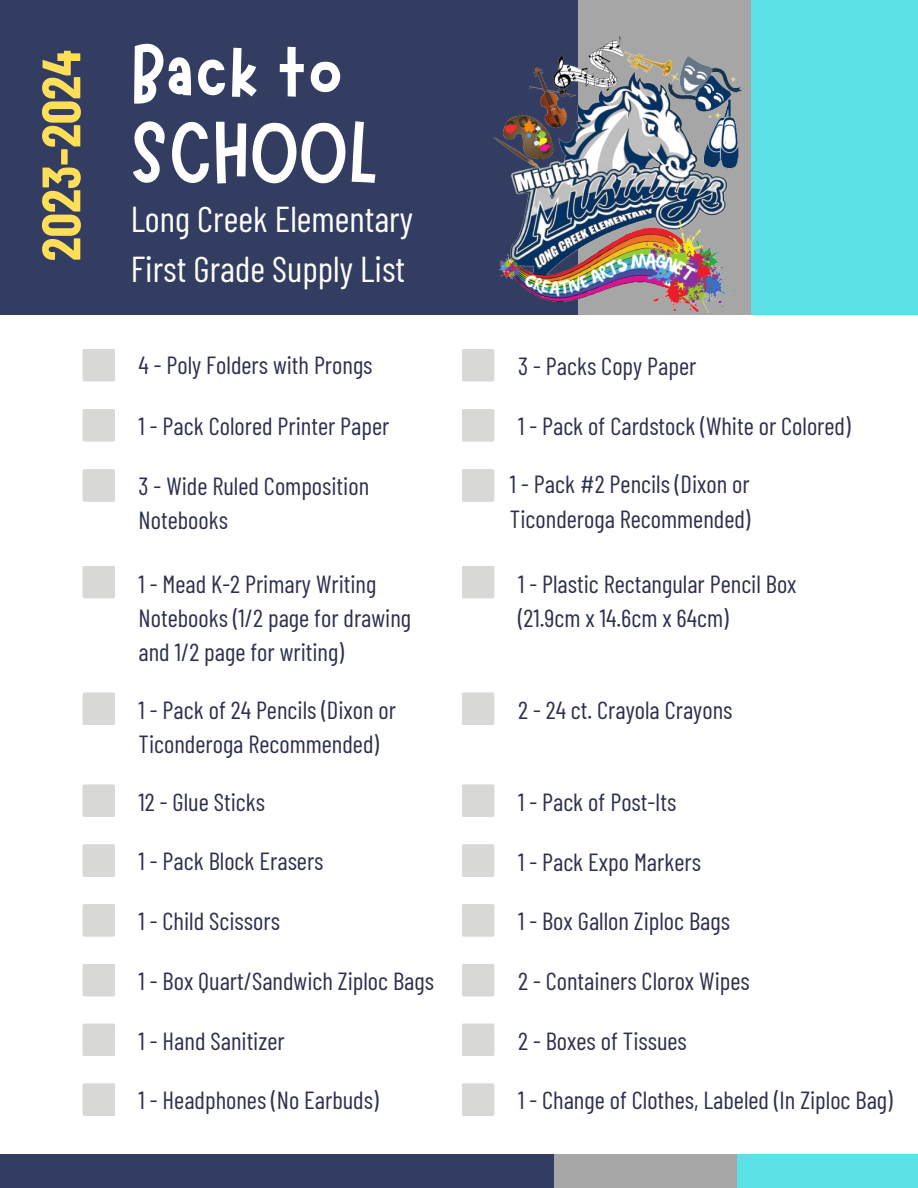
<style>
.page{position:relative;width:918px;height:1188px;background:#fff}
.page>*{position:absolute;margin:0;border:0;box-sizing:border-box;transform-origin:0 0}
.t1{font:88.95px "Marykate";color:#fff}
.t2{font:84.6px "Marykate";color:#fff}
.t3{font:700 54px "Barlow Condensed";color:#ffde59}
.t4{font:36px "Barlow Condensed";color:#fff}
.t5{font:24.75px/34px "Barlow Condensed";color:#2d304e}
</style>
<div class="page">
<div style="left:578px;top:0;width:177px;height:314px;background:#a6a6a6"></div>
<div style="left:751px;top:0;width:167px;height:314px;background:#5ce1e6"></div>
<div style="left:0;top:0;width:578px;height:314px;background:#333d61"></div>
<div style="left:554px;top:1154px;width:186px;height:34px;background:#a6a6a6"></div>
<div style="left:738px;top:1154px;width:180px;height:34px;background:#5ce1e6"></div>
<div style="left:0;top:1154px;width:554px;height:34px;background:#333d61"></div>
<div style="left:83px;top:349px;width:32px;height:32px;background:#d8d8d7;border-radius:2px"></div>
<div style="left:462px;top:349px;width:32px;height:32px;background:#d8d8d7;border-radius:2px"></div>
<div style="left:83px;top:566px;width:32px;height:32px;background:#d8d8d7;border-radius:2px"></div>
<div style="left:462px;top:566px;width:32px;height:32px;background:#d8d8d7;border-radius:2px"></div>
<div style="left:83px;top:469px;width:32px;height:33px;background:#d8d8d7;border-radius:2px"></div>
<div style="left:462px;top:469px;width:32px;height:33px;background:#d8d8d7;border-radius:2px"></div>
<div style="left:83px;top:692px;width:32px;height:33px;background:#d8d8d7;border-radius:2px"></div>
<div style="left:462px;top:692px;width:32px;height:33px;background:#d8d8d7;border-radius:2px"></div>
<div style="left:83px;top:904px;width:32px;height:33px;background:#d8d8d7;border-radius:2px"></div>
<div style="left:462px;top:904px;width:32px;height:33px;background:#d8d8d7;border-radius:2px"></div>
<div style="left:83px;top:409px;width:32px;height:33px;background:#d8d8d7;border-radius:2px"></div>
<div style="left:462px;top:409px;width:32px;height:33px;background:#d8d8d7;border-radius:2px"></div>
<div style="left:83px;top:844px;width:32px;height:33px;background:#d8d8d7;border-radius:2px"></div>
<div style="left:462px;top:844px;width:32px;height:33px;background:#d8d8d7;border-radius:2px"></div>
<div style="left:83px;top:784px;width:32px;height:33px;background:#d8d8d7;border-radius:2px"></div>
<div style="left:462px;top:784px;width:32px;height:33px;background:#d8d8d7;border-radius:2px"></div>
<div style="left:83px;top:964px;width:32px;height:33px;background:#d8d8d7;border-radius:2px"></div>
<div style="left:462px;top:964px;width:32px;height:33px;background:#d8d8d7;border-radius:2px"></div>
<div style="left:83px;top:1024px;width:32px;height:32px;background:#d8d8d7;border-radius:2px"></div>
<div style="left:462px;top:1024px;width:32px;height:32px;background:#d8d8d7;border-radius:2px"></div>
<img style="left:471px;top:36px;width:296px;height:279px">
<div style="left:83px;top:1083px;width:32px;height:33px;background:#d8d8d7;border-radius:2px"></div>
<div style="left:462px;top:1083px;width:32px;height:33px;background:#d8d8d7;border-radius:2px"></div>
<p class="t3" style="left:26px;top:261px;width:213px;rotate:-90deg">2023-2024</p>
<p class="t2" style="left:131px;top:19px;width:214px">Back to</p>
<p class="t1" style="left:131px;top:95px;width:250px">SCHOOL</p>
<p class="t4" style="left:131px;top:196px;width:284px">Long Creek Elementary</p>
<p class="t4" style="left:131px;top:246px;width:276px">First Grade Supply List</p>
<p class="t5" style="left:139px;top:348px;width:235px">4 - Poly Folders with Prongs</p>
<p class="t5" style="left:518px;top:348px;width:180px">3 - Packs Copy Paper</p>
<p class="t5" style="left:139px;top:408px;width:252px">1 - Pack Colored Printer Paper</p>
<p class="t5" style="left:518px;top:408px;width:334px">1 - Pack of Cardstock (White or Colored)</p>
<p class="t5" style="left:139px;top:468px;width:232px">3 - Wide Ruled Composition<br>Notebooks</p>
<p class="t5" style="left:510px;top:467px;width:242px">1 - Pack #2 Pencils (Dixon or<br>Ticonderoga Recommended)</p>
<p class="t5" style="left:139px;top:566px;width:274px">1 - Mead K-2 Primary Writing<br>Notebooks (1/2 page for drawing and 1/2 page for writing)</p>
<p class="t5" style="left:518px;top:566px;width:280px">1 - Plastic Rectangular Pencil Box (21.9cm x 14.6cm x 64cm)</p>
<p class="t5" style="left:139px;top:692px;width:259px">1 - Pack of 24 Pencils (Dixon or<br>Ticonderoga Recommended)</p>
<p class="t5" style="left:518px;top:692px;width:216px">2 - 24 ct. Crayola Crayons</p>
<p class="t5" style="left:139px;top:784px;width:128px">12 - Glue Sticks</p>
<p class="t5" style="left:518px;top:784px;width:160px">1 - Pack of Post-Its</p>
<p class="t5" style="left:139px;top:843px;width:186px">1 - Pack Block Erasers</p>
<p class="t5" style="left:518px;top:844px;width:184px">1 - Pack Expo Markers</p>
<p class="t5" style="left:139px;top:903px;width:143px">1 - Child Scissors</p>
<p class="t5" style="left:518px;top:903px;width:213px">1 - Box Gallon Ziploc Bags</p>
<p class="t5" style="left:139px;top:963px;width:297px">1 - Box Quart/Sandwich Ziploc Bags</p>
<p class="t5" style="left:518px;top:963px;width:233px">2 - Containers Clorox Wipes</p>
<p class="t5" style="left:139px;top:1023px;width:148px">1 - Hand Sanitizer</p>
<p class="t5" style="left:518px;top:1023px;width:170px">2 - Boxes of Tissues</p>
<p class="t5" style="left:139px;top:1083px;width:241px">1 - Headphones (No Earbuds)</p>
<p class="t5" style="left:518px;top:1083px;width:376px">1 - Change of Clothes, Labeled (In Ziploc Bag)</p>
</div>
